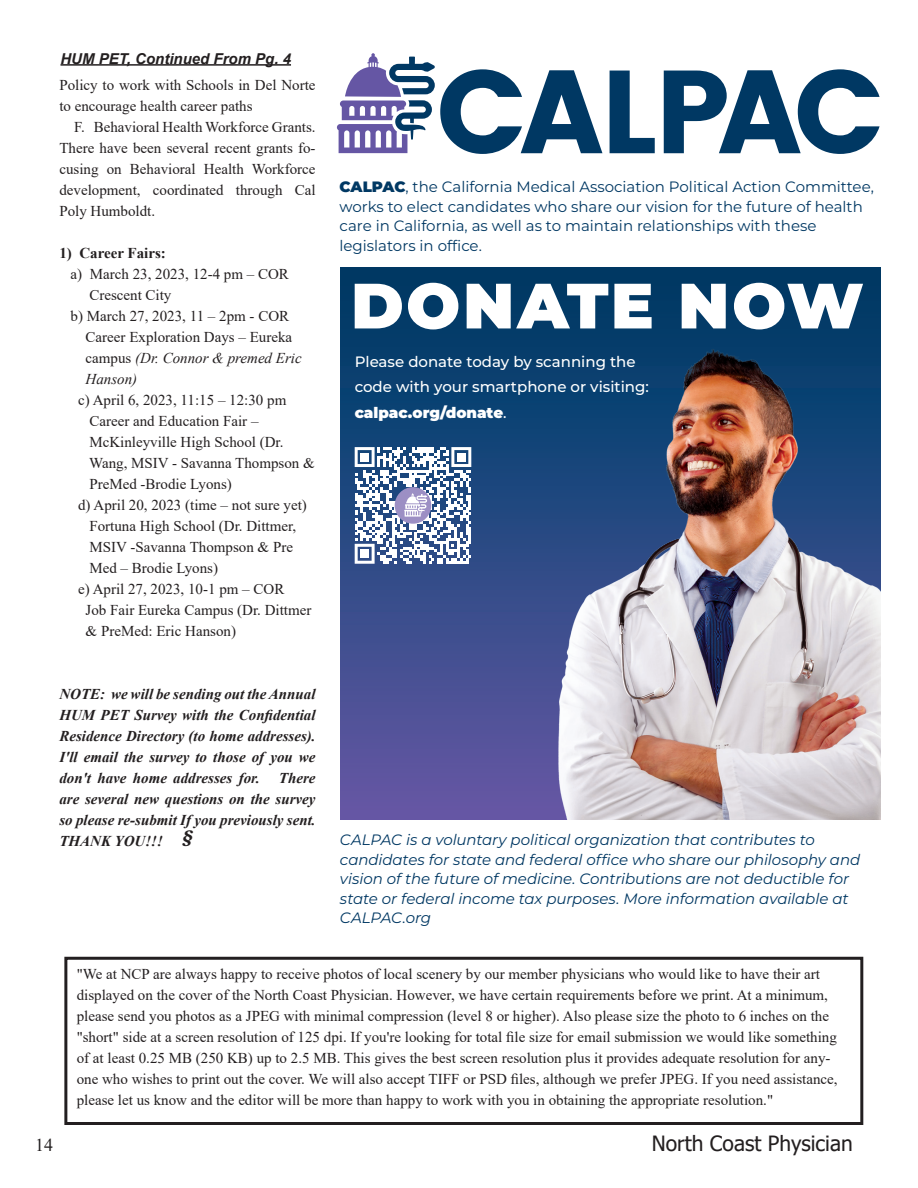
<style>
.page{position:relative;width:918px;height:1188px;background:#fff}
.page>*{position:absolute;margin:0;border:0;box-sizing:border-box;transform-origin:0 0}
.t1{font:21px "Tahoma";color:#231f20}
.t2{font:italic 700 19.5px "Georgia";color:#231f20}
.t3{font:18px "Times New Roman";color:#231f20}
.Body_text{font:15px/21px "Times New Roman";color:#231f20}
.Body_text-2{font:italic 700 15px/21px "Times New Roman";color:#231f20;text-align:justify}
.t4{font:italic 15px/19.5px "Montserrat";letter-spacing:-.005em;color:#003863}
.t5{font:15px/19.5px "Montserrat";color:#003863}
.t6{font:500 15px/25.5px "Montserrat";color:#fff}
.Cont__From{font:italic 700 15px "Arial";color:#231f20}
.Body_text-3{font:700 15px "Times New Roman";color:#231f20}
.s1{font-style:italic}
.s2{font-weight:900}
</style>
<div class="page">
<hr style="left:60px;top:64px;width:231px;height:2px;background:#231f20">
<div style="left:340px;top:268px;width:540px;height:552px;background:linear-gradient(to bottom,#003b63,#6458a5)"></div>
<img style="left:559px;top:348px;width:321px;height:472px">
<svg style="left:610px;top:71px;width:45px;height:82px"></svg>
<svg style="left:664px;top:69px;width:216px;height:85px"></svg>
<svg style="left:337px;top:53px;width:265px;height:101px"></svg>
<svg style="left:355px;top:283px;width:508px;height:46px"></svg>
<svg style="left:355px;top:447px;width:116px;height:117px"></svg>
<div style="left:64px;top:957px;width:799px;height:168px;border:3px solid #231f20"></div>
<p class="Cont__From" style="left:60px;top:49px;width:232px">HUM PET, Continued From Pg. 4</p>
<p class="Body_text" style="left:59px;top:74px;width:258px">Policy to work with Schools in Del Norte to encourage health career paths</p>
<p class="Body_text" style="left:59px;top:116px;width:258px;text-align:justify;text-indent:15px">F. Behavioral Health Workforce Grants.<br>There have been several recent grants fo&shy;cusing on Behavioral Health Workforce development, coordinated through Cal Poly Humboldt.</p>
<p class="Body_text-3" style="left:59px;top:242px;width:108px">1) Career Fairs:</p>
<p class="Body_text" style="left:89px;top:263px;width:201px;text-indent:-19px">a) March 23, 2023, 12-4 pm – COR<br>Crescent City</p>
<p class="Body_text" style="left:86px;top:305px;width:218px;text-indent:-15px">b) March 27, 2023, 11 – 2pm - COR<br>Career Exploration Days – Eureka campus <span class="s1">(Dr. Connor &amp; premed Eric<br>Hanson)</span></p>
<p class="Body_text" style="left:78px;top:389px;width:210px">c) April 6, 2023, 11:15 – 12:30 pm</p>
<p class="Body_text" style="left:89px;top:410px;width:171px">Career and Education Fair –</p>
<p class="Body_text" style="left:89px;top:431px;width:227px">McKinleyville High School (Dr.<br>Wang, MSIV - Savanna Thompson &amp;<br>PreMed -Brodie Lyons)</p>
<p class="Body_text" style="left:89px;top:494px;width:219px;text-indent:-11px">d) April 20, 2023 (time – not sure yet)<br>Fortuna High School (Dr. Dittmer,<br>MSIV -Savanna Thompson &amp; Pre<br>Med – Brodie Lyons)</p>
<p class="Body_text" style="left:86px;top:578px;width:227px;text-indent:-8px">e) April 27, 2023, 10-1 pm – COR<br>Job Fair Eureka Campus (Dr. Dittmer &amp; PreMed: Eric Hanson)</p>
<p class="Body_text-2" style="left:59px;top:683px;width:258px">NOTE: we will be sending out the Annual HUM PET Survey with the Confidential Residence Directory (to home addresses).<br>I'll email the survey to those of you we don't have home addresses for.</p>
<p class="Body_text-2" style="left:59px;top:767px;width:258px;text-indent:220px">There are several new questions on the survey so please re-submit If you previously sent.<br>THANK YOU!!!</p>
<p class="t2" style="left:182px;top:825px;width:12px">§</p>
<p class="t5" style="left:340px;top:177px;width:536px"><span class="s2">CALPAC</span>, the California Medical Association Political Action Committee, works to elect candidates who share our vision for the future of health care in California, as well as to maintain relationships with these legislators in office.</p>
<p class="t6" style="left:355px;top:349px;width:296px">Please donate today by scanning the code with your smartphone or visiting: <span class="s2">calpac.org/donate</span>.</p>
<p class="t4" style="left:340px;top:830px;width:522px">CALPAC is a voluntary political organization that contributes to candidates for state and federal office who share our philosophy and vision of the future of medicine. Contributions are not deductible for state or federal income tax purposes. More information available at CALPAC.org</p>
<p class="Body_text" style="left:77px;top:963px;width:763px">"We at NCP are always happy to receive photos of local scenery by our member physicians who would like to have their art displayed on the cover of the North Coast Physician. However, we have certain requirements before we print. At a minimum, please send you photos as a JPEG with minimal compression (level 8 or higher). Also please size the photo to 6 inches on the "short" side at a screen resolution of 125 dpi. If you're looking for total file size for email submission we would like something of at least 0.25 MB (250 KB) up to 2.5 MB. This gives the best screen resolution plus it provides adequate resolution for any&shy;one who wishes to print out the cover. We will also accept TIFF or PSD files, although we prefer JPEG. If you need assistance, please let us know and the editor will be more than happy to work with you in obtaining the appropriate resolution."</p>
<p class="t3" style="left:35px;top:1132px;width:19px">14</p>
<h1 class="t1" style="left:652px;top:1129px;width:203px">North Coast Physician</h1>
</div>
